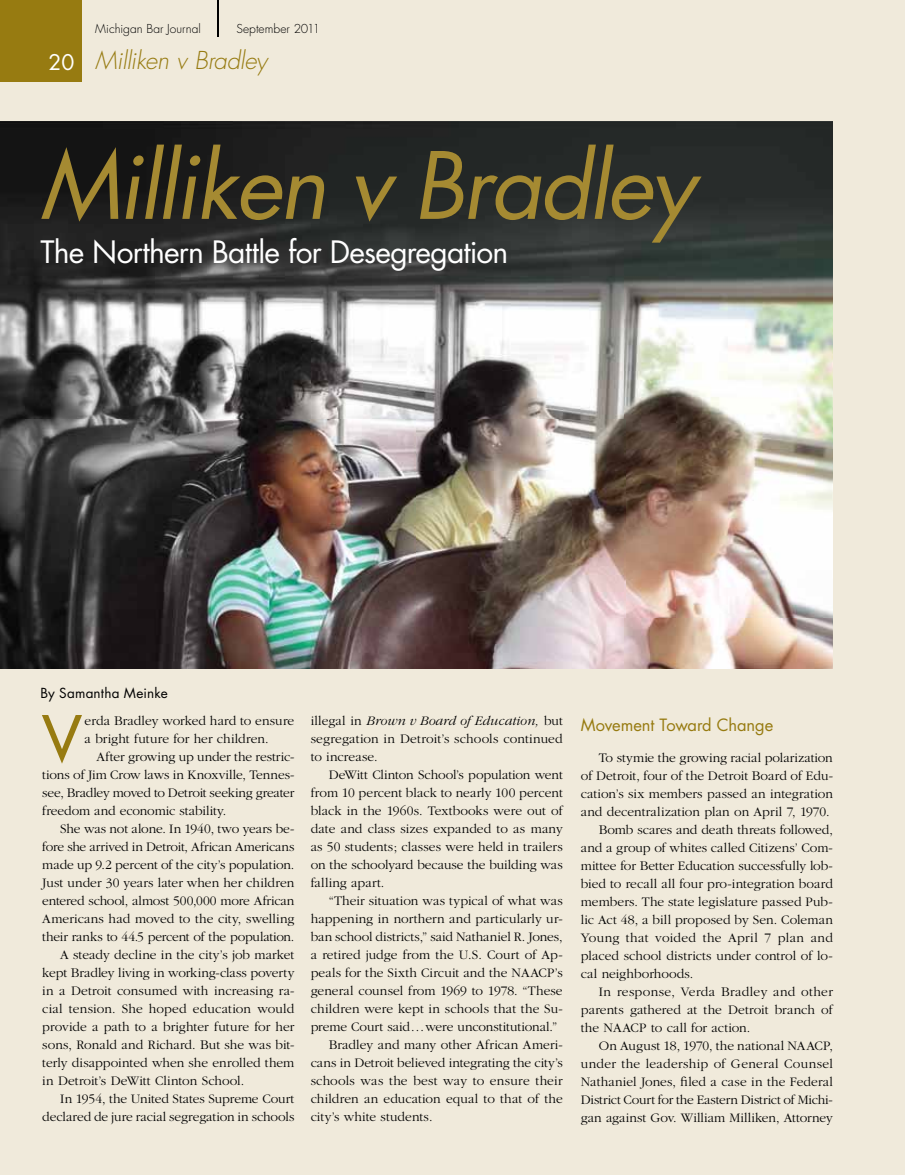
<style>
.page{position:relative;width:905px;height:1175px;background:#fff}
.page>*{position:absolute;margin:0;border:0;box-sizing:border-box;transform-origin:0 0}
.t1{font:italic 90px "Futura";letter-spacing:-.03em;color:#a58a32}
.t2{font:61.2px "Futura";color:#977b11}
.t3{font:30px "Futura";letter-spacing:-.025em;color:#fff}
.t4{font:italic 300 24px "Futura";letter-spacing:-.015em;color:#977b11}
.t5{font:16.5px "Futura";letter-spacing:-.005em;color:#977b11}
.t6{font:300 13.5px/18px "Garamond";color:#000;text-align:justify}
.t7{font:300 13.5px "Garamond";letter-spacing:.025em;color:#000}
.t8{font:300 13.5px "Garamond";letter-spacing:.02em;color:#000}
.t9{font:13.5px "Futura";letter-spacing:.01em;color:#000}
.t10{font:300 12px "Futura";letter-spacing:.005em;color:#000}
.s1{font-weight:400;font-style:normal;font-size:21px;color:#fff}
.s2{font-style:italic}
</style>
<div class="page">
<hr style="left:904px;top:0;width:1px;height:1174px;background:#f0eadb">
<div style="left:0;top:0;width:904px;height:1174px;background:#f0eadb"></div>
<img style="left:0;top:122px;width:832px;height:546px">
<div style="left:0;top:0;width:82px;height:82px;background:#977b11"></div>
<hr style="left:217px;top:0;width:1px;height:37px;background:#000">
<p class="t10" style="left:95px;top:21px;width:107px">Michigan Bar Journal</p>
<p class="t10" style="left:236px;top:21px;width:85px">September 2011</p>
<h3 class="t4" style="left:49px;top:45px;width:220px"><span class="s1">20</span> Milliken v Bradley</h3>
<h1 class="t1" style="left:39px;top:124px;width:657px">Milliken v Bradley</h1>
<h3 class="t3" style="left:40px;top:232px;width:469px">The Northern Battle for Desegregation</h3>
<p class="t9" style="left:40px;top:684px;width:129px">By Samantha Meinke</p>
<h2 class="t2" style="left:42px;top:698px;width:41px">V</h2>
<p class="t6" style="left:85px;top:712px;width:211px">erda Bradley worked hard to ensure a bright future for her children.</p>
<p class="t6" style="left:42px;top:748px;width:254px;text-indent:54px">After growing up under the restric&shy;tions of Jim Crow laws in Knoxville, Tennes&shy;see, Bradley moved to Detroit seeking greater freedom and economic stability.</p>
<p class="t6" style="left:60px;top:820px;width:235px">She was not alone. In 1940, two years be-</p>
<p class="t6" style="left:42px;top:838px;width:254px">fore she arrived in Detroit, African Americans</p>
<p class="t6" style="left:42px;top:856px;width:253px">made up 9.2 percent of the city’s population.</p>
<p class="t6" style="left:42px;top:874px;width:253px">Just under 30 years later when her children</p>
<p class="t6" style="left:42px;top:892px;width:253px">entered school, almost 500,000 more African</p>
<p class="t6" style="left:42px;top:910px;width:254px">Americans had moved to the city, swelling</p>
<p class="t6" style="left:42px;top:928px;width:253px">their ranks to 44.5 percent of the population.</p>
<p class="t6" style="left:60px;top:946px;width:235px">A steady decline in the city’s job market</p>
<p class="t6" style="left:42px;top:964px;width:253px">kept Bradley living in working-class poverty</p>
<p class="t6" style="left:42px;top:982px;width:253px">in a Detroit consumed with increasing ra-</p>
<p class="t6" style="left:42px;top:1000px;width:253px">cial tension. She hoped education would</p>
<p class="t6" style="left:42px;top:1018px;width:254px">provide a path to a brighter future for her</p>
<p class="t6" style="left:42px;top:1036px;width:253px">sons, Ronald and Richard. But she was bit-</p>
<p class="t6" style="left:42px;top:1054px;width:253px">terly disappointed when she enrolled them</p>
<p class="t6" style="left:42px;top:1072px;width:203px">in Detroit’s DeWitt Clinton School.</p>
<p class="t6" style="left:60px;top:1090px;width:235px">In 1954, the United States Supreme Court</p>
<p class="t6" style="left:42px;top:1108px;width:253px">declared de jure racial segregation in schools</p>
<p class="t6" style="left:311px;top:712px;width:254px">illegal in <span class="s2">Brown v Board of Education,</span> but segregation in Detroit’s schools continued to increase.</p>
<p class="t6" style="left:311px;top:766px;width:254px;text-indent:18px">DeWitt Clinton School’s population went from 10 percent black to nearly 100 percent black in the 1960s. Textbooks were out of date and class sizes expanded to as many as 50 students; classes were held in trailers on the schoolyard because the building was falling apart.</p>
<p class="t6" style="left:328px;top:892px;width:235px">“Their situation was typical of what was</p>
<p class="t6" style="left:311px;top:910px;width:253px">happening in northern and particularly ur-</p>
<p class="t6" style="left:311px;top:928px;width:253px">ban school districts,” said Nathaniel R. Jones,</p>
<p class="t6" style="left:311px;top:946px;width:254px">a retired judge from the U.S. Court of Ap-</p>
<p class="t6" style="left:311px;top:964px;width:254px">peals for the Sixth Circuit and the NAACP’s</p>
<p class="t6" style="left:311px;top:982px;width:253px">general counsel from 1969 to 1978. “These</p>
<p class="t6" style="left:311px;top:1000px;width:254px">children were kept in schools that the Su-</p>
<p class="t6" style="left:311px;top:1018px;width:248px">preme Court said...were unconstitutional.”</p>
<p class="t6" style="left:328px;top:1036px;width:236px">Bradley and many other African Ameri-</p>
<p class="t6" style="left:311px;top:1054px;width:253px">cans in Detroit believed integrating the city’s</p>
<p class="t6" style="left:311px;top:1072px;width:253px">schools was the best way to ensure their</p>
<p class="t6" style="left:311px;top:1090px;width:253px">children an education equal to that of the</p>
<p class="t6" style="left:311px;top:1108px;width:123px">city’s white students.</p>
<p class="t5" style="left:580px;top:713px;width:194px">Movement Toward Change</p>
<p class="t6" style="left:598px;top:748px;width:235px">To stymie the growing racial polarization</p>
<p class="t6" style="left:581px;top:766px;width:254px">of Detroit, four of the Detroit Board of Edu-</p>
<p class="t6" style="left:581px;top:784px;width:253px">cation’s six members passed an integration</p>
<p class="t6" style="left:581px;top:802px;width:250px">and decentralization plan on April 7, 1970.</p>
<p class="t6" style="left:598px;top:820px;width:235px">Bomb scares and death threats followed,</p>
<p class="t6" style="left:581px;top:838px;width:254px">and a group of whites called Citizens’ Com-</p>
<p class="t6" style="left:581px;top:856px;width:253px">mittee for Better Education successfully lob-</p>
<p class="t6" style="left:581px;top:874px;width:253px">bied to recall all four pro-integration board</p>
<p class="t6" style="left:581px;top:892px;width:253px">members. The state legislature passed Pub-</p>
<p class="t6" style="left:581px;top:910px;width:253px">lic Act 48, a bill proposed by Sen. Coleman</p>
<p class="t8" style="left:581px;top:930px;width:254px">Young that voided the April 7 plan and</p>
<p class="t6" style="left:581px;top:946px;width:253px">placed school districts under control of lo-</p>
<p class="t6" style="left:581px;top:964px;width:114px">cal neighborhoods.</p>
<p class="t7" style="left:598px;top:984px;width:236px">In response, Verda Bradley and other</p>
<p class="t6" style="left:581px;top:1000px;width:253px">parents gathered at the Detroit branch of</p>
<p class="t6" style="left:581px;top:1018px;width:171px">the NAACP to call for action.</p>
<p class="t6" style="left:598px;top:1036px;width:235px">On August 18, 1970, the national NAACP,</p>
<p class="t7" style="left:581px;top:1056px;width:254px">under the leadership of General Counsel</p>
<p class="t6" style="left:581px;top:1072px;width:253px">Nathaniel Jones, filed a case in the Federal</p>
<p class="t6" style="left:581px;top:1090px;width:253px">District Court for the Eastern District of Michi-</p>
<p class="t6" style="left:581px;top:1108px;width:253px">gan against Gov. William Milliken, Attorney</p>
</div>
